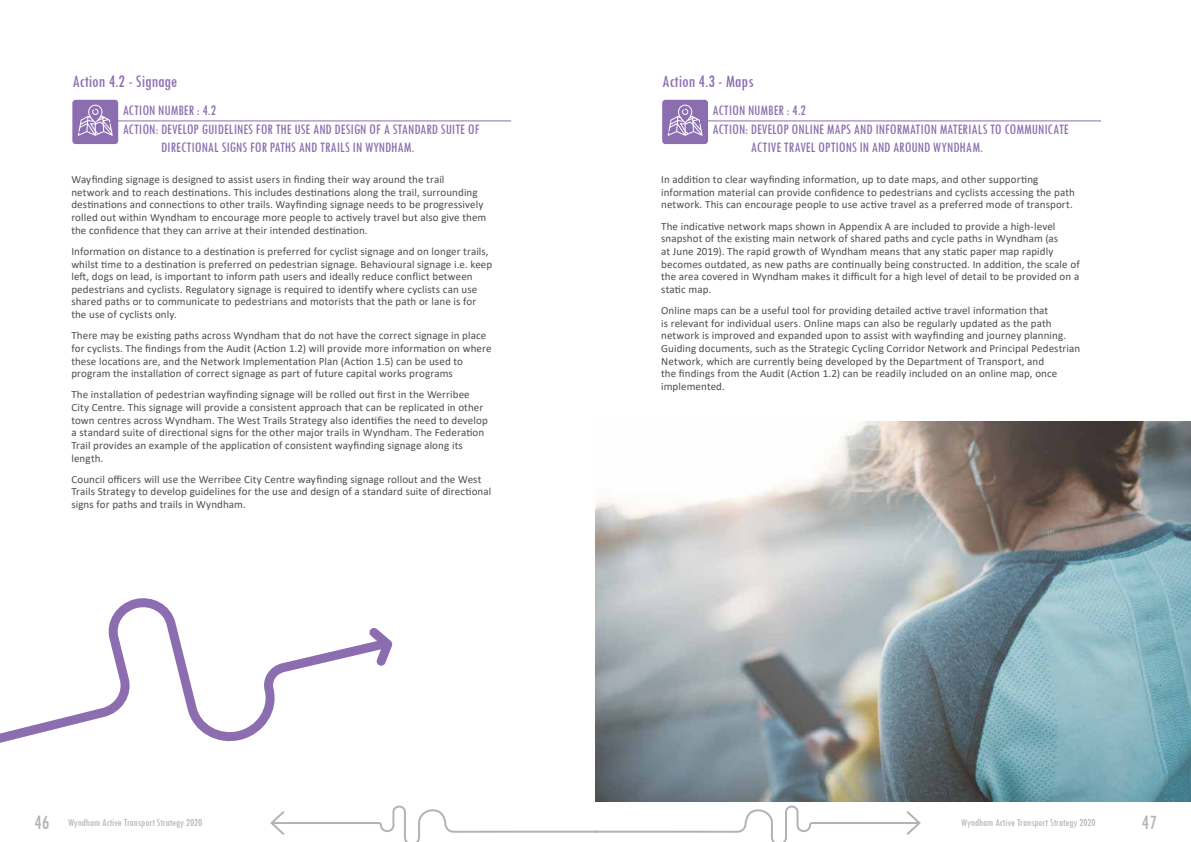
<style>
.page{position:relative;width:1191px;height:842px;background:#fff}
.page>*{position:absolute;margin:0;border:0;box-sizing:border-box;transform-origin:0 0}
.t1{font:condensed 21px "Tw Cen";color:#b1b4b6}
.t2{font:condensed 18px "Tw Cen";color:#8b6db0}
.t3{font:condensed 15px "Tw Cen";color:#8b6db0}
.t4{font:11px/12.6px "Calibri";letter-spacing:.01em;color:#4d4d4f}
.t5{font:condensed 11px "Tw Cen";color:#b1b4b6}
.s1{font-size:21px}
</style>
<div class="page">
<svg style="left:270px;top:805px;width:651px;height:37px"></svg>
<div style="left:72px;top:100px;width:46px;height:44px;background:#8b6db0;border-radius:3px"></div>
<svg style="left:78px;top:100px;width:433px;height:45px"></svg>
<div style="left:662px;top:100px;width:46px;height:44px;background:#8b6db0;border-radius:3px"></div>
<svg style="left:667px;top:100px;width:434px;height:45px"></svg>
<svg style="left:0;top:600px;width:361px;height:143px"></svg>
<svg style="left:361px;top:628px;width:32px;height:38px"></svg>
<img style="left:595px;top:421px;width:596px;height:380px">
<h2 class="t2" style="left:72px;top:70px;width:107px">Action 4.2 - Signage</h2>
<h2 class="t2" style="left:662px;top:70px;width:93px">Action 4.3 - Maps</h2>
<h3 class="t3" style="left:123px;top:101px;width:95px">ACTION NUMBER : 4.2</h3>
<h3 class="t3" style="left:123px;top:120px;width:358px">ACTION: DEVELOP GUIDELINES FOR THE USE AND DESIGN OF A STANDARD SUITE OF</h3>
<h3 class="t3" style="left:161px;top:138px;width:255px">DIRECTIONAL SIGNS FOR PATHS AND TRAILS IN WYNDHAM.</h3>
<h3 class="t3" style="left:712px;top:101px;width:95px">ACTION NUMBER : 4.2</h3>
<h3 class="t3" style="left:712px;top:120px;width:358px">ACTION: DEVELOP ONLINE MAPS AND INFORMATION MATERIALS TO COMMUNICATE</h3>
<h3 class="t3" style="left:751px;top:138px;width:234px">ACTIVE TRAVEL OPTIONS IN AND AROUND WYNDHAM.</h3>
<p class="t4" style="left:71px;top:173px;width:416px">Wayfinding signage is designed to assist users in finding their way around the trail<br>network and to reach destinations. This includes destinations along the trail, surrounding destinations and connections to other trails. Wayfinding signage needs to be progressively rolled out within Wyndham to encourage more people to actively travel but also give them the confidence that they can arrive at their intended destination.</p>
<p class="t4" style="left:71px;top:245px;width:422px">Information on distance to a destination is preferred for cyclist signage and on longer trails, whilst time to a destination is preferred on pedestrian signage. Behavioural signage i.e. keep left, dogs on lead, is important to inform path users and ideally reduce conflict between pedestrians and cyclists. Regulatory signage is required to identify where cyclists can use shared paths or to communicate to pedestrians and motorists that the path or lane is for the use of cyclists only.</p>
<p class="t4" style="left:71px;top:329px;width:422px">There may be existing paths across Wyndham that do not have the correct signage in place for cyclists. The findings from the Audit (Action 1.2) will provide more information on where these locations are, and the Network Implementation Plan (Action 1.5) can be used to program the installation of correct signage as part of future capital works programs</p>
<p class="t4" style="left:71px;top:388px;width:418px">The installation of pedestrian wayfinding signage will be rolled out first in the Werribee City Centre. This signage will provide a consistent approach that can be replicated in other town centres across Wyndham. The West Trails Strategy also identifies the need to develop a standard suite of directional signs for the other major trails in Wyndham. The Federation Trail provides an example of the application of consistent wayfinding signage along its length.</p>
<p class="t4" style="left:71px;top:473px;width:421px">Council officers will use the Werribee City Centre wayfinding signage rollout and the West<br>Trails Strategy to develop guidelines for the use and design of a standard suite of directional signs for paths and trails in Wyndham.</p>
<p class="t4" style="left:661px;top:173px;width:415px">In addition to clear wayfinding information, up to date maps, and other supporting information material can provide confidence to pedestrians and cyclists accessing the path network. This can encourage people to use active travel as a preferred mode of transport.</p>
<p class="t4" style="left:661px;top:219px;width:420px">The indicative network maps shown in Appendix A are included to provide a high-level snapshot of the existing main network of shared paths and cycle paths in Wyndham (as<br>at June 2019). The rapid growth of Wyndham means that any static paper map rapidly becomes outdated, as new paths are continually being constructed. In addition, the scale of the area covered in Wyndham makes it difficult for a high level of detail to be provided on a static map.</p>
<p class="t4" style="left:661px;top:304px;width:420px">Online maps can be a useful tool for providing detailed active travel information that<br>is relevant for individual users. Online maps can also be regularly updated as the path network is improved and expanded upon to assist with wayfinding and journey planning.<br>Guiding documents, such as the Strategic Cycling Corridor Network and Principal Pedestrian Network, which are currently being developed by the Department of Transport, and<br>the findings from the Audit (Action 1.2) can be readily included on an online map, once implemented.</p>
<p class="t5" style="left:34px;top:816px;width:170px"><span class="s1">46</span> Wyndham Active Transport Strategy 2020</p>
<p class="t5" style="left:961px;top:816px;width:136px">Wyndham Active Transport Strategy 2020</p>
<h1 class="t1" style="left:1141px;top:810px;width:17px">47</h1>
</div>
